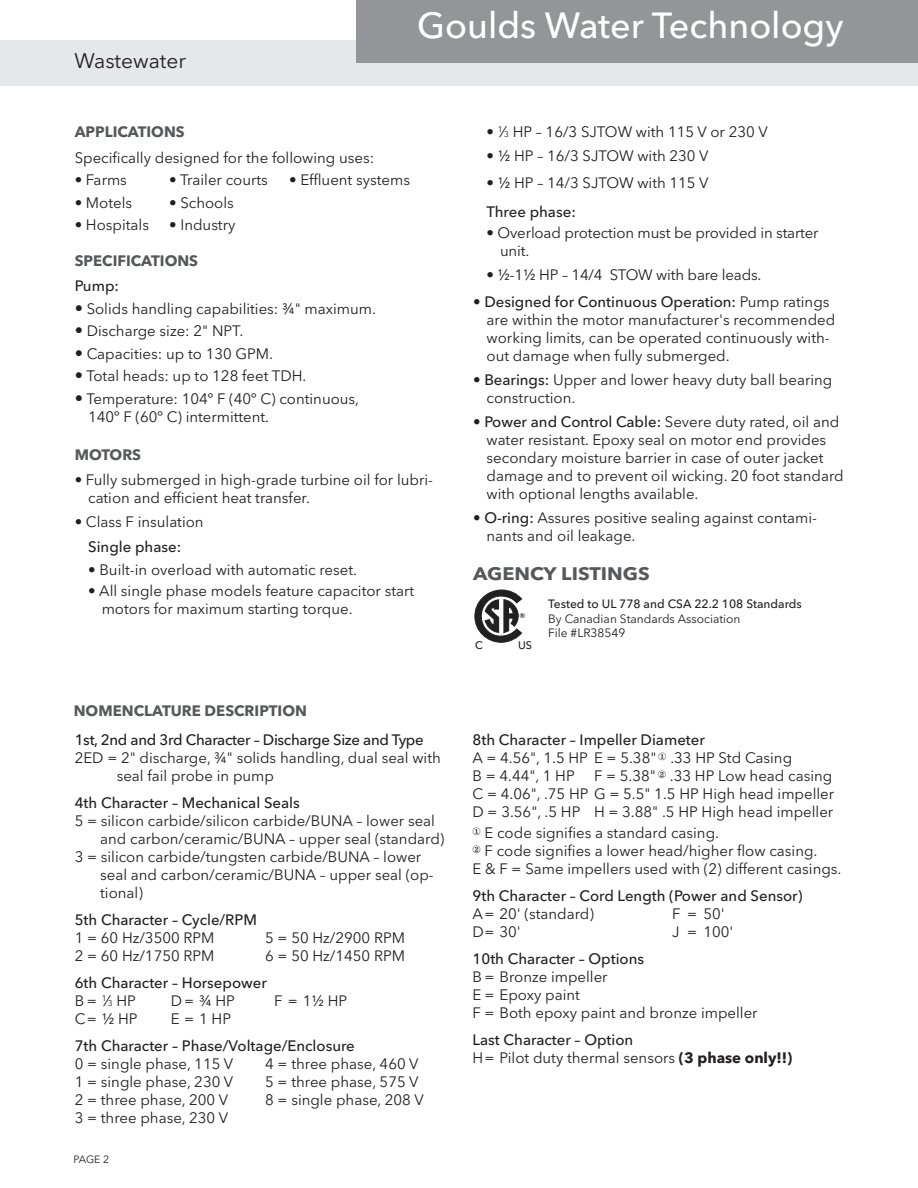
<style>
.page{position:relative;width:918px;height:1188px;background:#fff}
.page>*{position:absolute;margin:0;border:0;box-sizing:border-box;transform-origin:0 0}
.t1{font:500 36px "Avenir Next LT Pro";color:#fff}
.t2{font:21px "Avenir Next LT Pro";color:#231f20}
.t3{font:700 18px "Avenir Next LT Pro";color:#57585a;scale:1.1 1}
.t4{font:15px/18px "Avenir Next LT Pro";color:#231f20}
.t5{font:500 15px/18px "Avenir Next LT Pro";color:#231f20}
.t6{font:700 15px "Avenir Next LT Pro";color:#57585a}
.t7{font:500 15px "Avenir Next LT Pro";letter-spacing:-.02em;color:#231f20}
.t8{font:12px/14.4px "Avenir Next LT Pro";color:#231f20}
.t9{font:500 12px "Avenir Next LT Pro";color:#231f20}
.t10{font:500 10.95px "Avenir Next LT Pro";color:#231f20}
.t11{font:10.5px "Avenir Next LT Pro";color:#231f20}
.s1{font-size:16.5px}
.s2{font-weight:400}
.s3{font-weight:400;font-size:8.25px}
.s4{font-size:8.25px}
.s5{font-weight:500}
.s6{font-weight:700}
</style>
<div class="page">
<div style="left:0;top:40px;width:918px;height:46px;background:#e6e7e9"></div>
<div style="left:356px;top:0;width:562px;height:63px;background:#939598"></div>
<svg style="left:475px;top:590px;width:47px;height:53px"></svg>
<h2 class="t2" style="left:74px;top:49px;width:113px">Wastewater</h2>
<h1 class="t1" style="left:417px;top:3px;width:428px">Goulds Water Technology</h1>
<p class="t6" style="left:75px;top:123px;width:112px">APPLICATIONS</p>
<p class="t4" style="left:75px;top:149px;width:301px">Specifically designed for the following uses:</p>
<p class="t4" style="left:75px;top:171px;width:54px">• Farms</p>
<p class="t4" style="left:169px;top:171px;width:100px">• Trailer courts</p>
<p class="t4" style="left:289px;top:171px;width:122px">• Effluent systems</p>
<p class="t4" style="left:75px;top:194px;width:59px">• Motels</p>
<p class="t4" style="left:169px;top:194px;width:66px">• Schools</p>
<p class="t4" style="left:75px;top:216px;width:76px">• Hospitals</p>
<p class="t4" style="left:169px;top:216px;width:68px">• Industry</p>
<p class="t6" style="left:75px;top:252px;width:125px">SPECIFICATIONS</p>
<p class="t5" style="left:75px;top:277px;width:46px">Pump:</p>
<p class="t4" style="left:75px;top:299px;width:303px"><span class="s1">•</span> Solids handling capabilities: ¾" maximum.</p>
<p class="t4" style="left:75px;top:322px;width:170px"><span class="s1">•</span> Discharge size: 2" NPT.</p>
<p class="t4" style="left:75px;top:344px;width:200px"><span class="s1">•</span> Capacities: up to 130 GPM.</p>
<p class="t4" style="left:75px;top:367px;width:233px"><span class="s1">•</span> Total heads: up to 128 feet TDH.</p>
<p class="t4" style="left:88px;top:389px;width:272px;text-indent:-14px"><span class="s1">•</span> Temperature: 104º F (40º C) continuous,<br>140º F (60º C) intermittent.</p>
<p class="t6" style="left:75px;top:446px;width:68px">MOTORS</p>
<p class="t4" style="left:88px;top:471px;width:346px;text-indent:-14px">• Fully submerged in high-grade turbine oil for lubri&shy;cation and efficient heat transfer.</p>
<p class="t4" style="left:75px;top:513px;width:130px">• Class F insulation</p>
<p class="t5" style="left:88px;top:538px;width:95px">Single phase:</p>
<p class="t4" style="left:88px;top:561px;width:270px">• Built-in overload with automatic reset.</p>
<p class="t4" style="left:102px;top:582px;width:314px;text-indent:-14px">• All single phase models feature capacitor start motors for maximum starting torque.</p>
<p class="t6" style="left:74px;top:702px;width:235px">NOMENCLATURE DESCRIPTION</p>
<p class="t7" style="left:75px;top:731px;width:351px">1st, 2nd and 3rd Character – Discharge Size and Type</p>
<p class="t4" style="left:117px;top:749px;width:326px;text-indent:-42px">2ED = 2" discharge, ¾" solids handling, dual seal with seal fail probe in pump</p>
<p class="t5" style="left:75px;top:794px;width:227px">4th Character – Mechanical Seals</p>
<p class="t4" style="left:75px;top:812px;width:362px">5 = silicon carbide/silicon carbide/BUNA – lower seal</p>
<p class="t4" style="left:100px;top:830px;width:346px">and carbon/ceramic/BUNA – upper seal (standard)</p>
<p class="t4" style="left:75px;top:848px;width:348px">3 = silicon carbide/tungsten carbide/BUNA – lower</p>
<p class="t4" style="left:100px;top:866px;width:335px">seal and carbon/ceramic/BUNA – upper seal (op-</p>
<p class="t4" style="left:100px;top:884px;width:44px">tional)</p>
<p class="t5" style="left:75px;top:911px;width:184px">5th Character – Cycle/RPM</p>
<p class="t4" style="left:75px;top:929px;width:141px">1 = 60 Hz/3500 RPM</p>
<p class="t4" style="left:265px;top:929px;width:141px">5 = 50 Hz/2900 RPM</p>
<p class="t4" style="left:75px;top:947px;width:141px">2 = 60 Hz/1750 RPM</p>
<p class="t4" style="left:265px;top:947px;width:141px">6 = 50 Hz/1450 RPM</p>
<p class="t5" style="left:75px;top:974px;width:194px">6th Character – Horsepower<br><span class="s2">B =</span> <sup>1</sup><span class="s2">⁄</span><span class="s3">3</span> <span class="s2">HP</span></p>
<p class="t4" style="left:171px;top:992px;width:66px">D= ¾ HP</p>
<p class="t4" style="left:274px;top:992px;width:75px">F = 1½ HP</p>
<p class="t4" style="left:75px;top:1010px;width:64px">C= ½ HP</p>
<p class="t4" style="left:171px;top:1010px;width:62px">E=1 HP</p>
<p class="t5" style="left:75px;top:1037px;width:282px">7th Character – Phase/Voltage/Enclosure</p>
<p class="t4" style="left:75px;top:1055px;width:160px">0 = single phase, 115 V</p>
<p class="t4" style="left:265px;top:1055px;width:155px">4 = three phase, 460 V</p>
<p class="t4" style="left:75px;top:1073px;width:160px">1 = single phase, 230 V</p>
<p class="t4" style="left:265px;top:1073px;width:155px">5 = three phase, 575 V</p>
<p class="t4" style="left:75px;top:1091px;width:155px">2 = three phase, 200 V</p>
<p class="t4" style="left:265px;top:1091px;width:160px">8 = single phase, 208 V</p>
<p class="t4" style="left:75px;top:1109px;width:155px">3 = three phase, 230 V</p>
<p class="t11" style="left:74px;top:1153px;width:37px">PAGE 2</p>
<p class="t4" style="left:487px;top:123px;width:283px">• <sup>1</sup>⁄<span class="s4">3</span> HP – 16/3 SJTOW with 115 V or 230 V</p>
<p class="t4" style="left:487px;top:147px;width:223px">• ½ HP – 16/3 SJTOW with 230 V</p>
<p class="t4" style="left:487px;top:174px;width:223px">• ½ HP – 14/3 SJTOW with 115 V</p>
<p class="t5" style="left:487px;top:203px;width:91px">Three phase:</p>
<p class="t4" style="left:500px;top:224px;width:320px;text-indent:-14px">• Overload protection must be provided in starter unit.</p>
<p class="t4" style="left:487px;top:266px;width:276px">• ½-1½ HP – 14/4 STOW with bare leads.</p>
<p class="t4" style="left:487px;top:293px;width:350px;text-indent:-14px">• <span class="s5">Designed for Continuous Operation:</span> Pump ratings are within the motor manufacturer's recommended working limits, can be operated continuously with&shy;out damage when fully submerged.</p>
<p class="t4" style="left:487px;top:371px;width:347px;text-indent:-14px">• <span class="s5">Bearings:</span> Upper and lower heavy duty ball bearing construction.</p>
<p class="t4" style="left:487px;top:413px;width:359px;text-indent:-14px">• <span class="s5">Power and Control Cable:</span> Severe duty rated, oil and water resistant. Epoxy seal on motor end provides secondary moisture barrier in case of outer jacket damage and to prevent oil wicking. 20 foot standard with optional lengths available.</p>
<p class="t4" style="left:487px;top:509px;width:332px;text-indent:-14px">• <span class="s5">O-ring:</span> Assures positive sealing against contami&shy;nants and oil leakage.</p>
<p class="t3" style="left:473px;top:563px;width:162px">AGENCY LISTINGS</p>
<p class="t10" style="left:519px;top:611px;width:8px">®</p>
<p class="t10" style="left:475px;top:638px;width:9px">C</p>
<p class="t10" style="left:518px;top:638px;width:16px">US</p>
<p class="t9" style="left:548px;top:597px;width:255px">Tested to UL 778 and CSA 22.2 108 Standards</p>
<p class="t8" style="left:548px;top:611px;width:194px">By Canadian Standards Association<br>File #LR38549</p>
<p class="t4" style="left:472px;top:731px;width:321px"><span class="s5">8th Character – Impeller Diameter<br></span>A = 4.56", 1.5 HP E = 5.38" ① .33 HP Std Casing<br>B = 4.44", 1 HP</p>
<p class="t4" style="left:472px;top:767px;width:363px;text-indent:122px">F = 5.38" ② .33 HP Low head casing<br>C = 4.06", .75 HP G = 5.5" 1.5 HP High head impeller<br>D = 3.56", .5 HP H = 3.88" .5 HP High head impeller</p>
<p class="t4" style="left:472px;top:824px;width:370px">① E code signifies a standard casing.<br>② F code signifies a lower head/higher flow casing.<br>E &amp; F = Same impellers used with (2) different casings.</p>
<p class="t5" style="left:472px;top:887px;width:331px">9th Character – Cord Length (Power and Sensor)</p>
<p class="t4" style="left:472px;top:905px;width:123px">A= 20' (standard)</p>
<p class="t4" style="left:672px;top:905px;width:54px">F = 50'</p>
<p class="t4" style="left:472px;top:923px;width:50px">D= 30'</p>
<p class="t4" style="left:672px;top:923px;width:63px">J = 100'</p>
<p class="t5" style="left:472px;top:950px;width:173px">10th Character – Options</p>
<p class="t4" style="left:472px;top:968px;width:287px">B = Bronze impeller<br>E = Epoxy paint<br>F = Both epoxy paint and bronze impeller</p>
<p class="t4" style="left:472px;top:1031px;width:321px"><span class="s5">Last Character – Option<br></span>H= Pilot duty thermal sensors <span class="s6">(3 phase only!!)</span></p>
</div>
